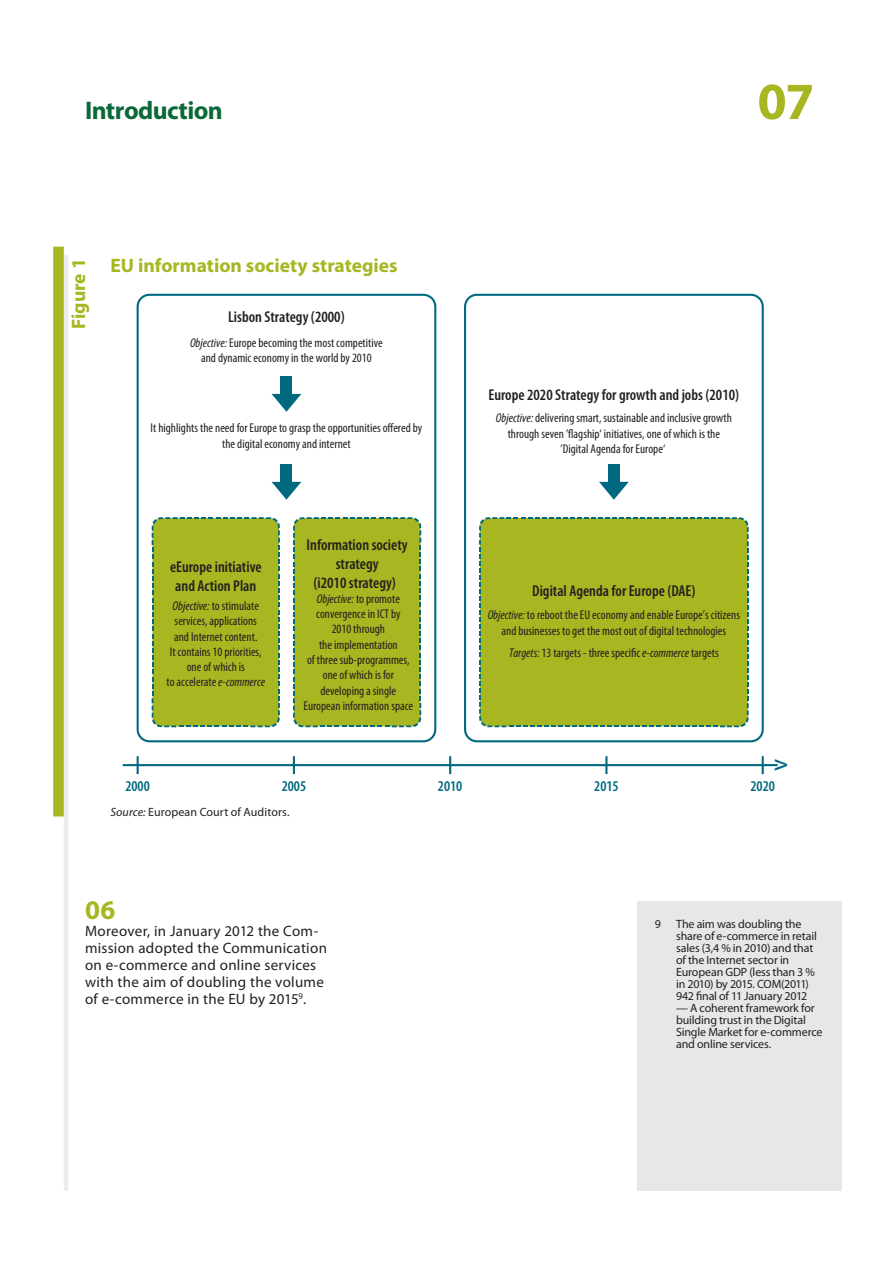
<style>
.page{position:relative;width:893px;height:1263px;background:#fff}
.page>*{position:absolute;margin:0;border:0;box-sizing:border-box;transform-origin:0 0}
.t1{font:700 52.5px "Myriad Pro";color:#a7b621}
.E_05_-_CHAP__1__TEXT{font:700 27px "Myriad Pro";color:#a7b621}
.t2{font:700 25.5px "Myriad Pro";letter-spacing:-.02em;color:#0b6938}
.t3{font:25.2px "Myriad Pro";color:#006980}
.F_02_-_BOX_TITRE_COL{font:700 19.5px "Myriad Pro";color:#a7b621}
.F_01_-_GRAPHICS_NUME{font:700 19.5px "Myriad Pro";letter-spacing:-.005em;color:#a7b621}
.t4{font:600 condensed 15.75px/18.9px "Myriad Pro";color:#231f20;text-align:center}
.E_05_-_CHAP__1__TEXT-2{font:15px/17px "Myriad Pro";letter-spacing:.02em;color:#231f20}
.t5{font:600 condensed 15px "Myriad Pro";color:#006980}
.t6{font:condensed 12.75px/15.3px "Myriad Pro";color:#231f20;text-align:center}
.E_08_-_CHAP__FOOTNOT{font:12px/12px "Myriad Pro";letter-spacing:-.015em;color:#231f20}
.F_07_-_SOURCE{font:12px "Myriad Pro";letter-spacing:.005em;color:#231f20}
.s1{font-style:italic}
</style>
<div class="page">
<hr style="left:64px;top:255px;width:4px;height:936px;background:#ebebeb">
<div style="left:638px;top:901px;width:204px;height:290px;background:#e6e7e9"></div>
<div style="left:53px;top:247px;width:11px;height:569px;background:#a7b621"></div>
<div style="left:293px;top:517px;width:128px;height:210px;background:#a7b621"></div>
<div style="left:137px;top:294px;width:299px;height:448px;border:2px solid #006980;border-radius:12px"></div>
<div style="left:152px;top:517px;width:128px;height:210px;background:#a7b621"></div>
<hr style="left:123px;top:764px;width:655px;height:2px;background:#006980">
<svg style="left:137px;top:756px;width:2px;height:18px"></svg>
<svg style="left:293px;top:756px;width:2px;height:18px"></svg>
<svg style="left:449px;top:756px;width:2px;height:18px"></svg>
<svg style="left:605px;top:756px;width:2px;height:18px"></svg>
<svg style="left:762px;top:756px;width:2px;height:18px"></svg>
<div style="left:280px;top:376px;width:12px;height:24px;background:#006980"></div>
<svg style="left:272px;top:394px;width:29px;height:18px"></svg>
<div style="left:280px;top:464px;width:12px;height:24px;background:#006980"></div>
<svg style="left:272px;top:482px;width:29px;height:18px"></svg>
<div style="left:464px;top:294px;width:300px;height:448px;border:2px solid #006980;border-radius:12px"></div>
<div style="left:608px;top:464px;width:12px;height:24px;background:#006980"></div>
<svg style="left:599px;top:482px;width:30px;height:18px"></svg>
<div style="left:479px;top:517px;width:270px;height:210px;background:#a7b621"></div>
<h3 class="t2" style="left:85px;top:94px;width:139px">Introduction</h3>
<p class="F_01_-_GRAPHICS_NUME" style="left:66px;top:329px;width:72px;rotate:-90deg">Figure 1</p>
<p class="F_02_-_BOX_TITRE_COL" style="left:111px;top:253px;width:289px">EU information society strategies</p>
<p class="t4" style="left:228px;top:308px;width:118px">Lisbon Strategy (2000)</p>
<p class="t6" style="left:190px;top:336px;width:194px"><span class="s1">Objective:</span> Europe becoming the most competitive and dynamic economy in the world by 2010</p>
<p class="t6" style="left:151px;top:421px;width:273px">It highlights the need for Europe to grasp the opportunities offered by the digital economy and internet</p>
<p class="t4" style="left:170px;top:558px;width:93px">eEurope initiative and Action Plan</p>
<p class="t6" style="left:167px;top:598px;width:100px"><span class="s1">Objective:</span> to stimulate services, applications and Internet content.<br>It contains 10 priorities, one of which is<br>to accelerate <span class="s1">e-commerce</span></p>
<p class="t4" style="left:307px;top:536px;width:103px">Information society strategy<br>(i2010 strategy)</p>
<p class="t6" style="left:304px;top:591px;width:111px"><span class="s1">Objective:</span> to promote convergence in ICT by<br>2010 through<br>the implementation<br>of three sub-programmes, one of which is for developing a single<br>European information space</p>
<h1 class="t1" style="left:757px;top:67px;width:58px">07</h1>
<p class="t4" style="left:489px;top:385px;width:252px">Europe 2020 Strategy for growth and jobs (2010)</p>
<p class="t6" style="left:496px;top:411px;width:237px"><span class="s1">Objective:</span> delivering smart, sustainable and inclusive growth through seven ’flagship‘ initiatives, one of which is the ’Digital Agenda for Europe‘</p>
<p class="t4" style="left:532px;top:582px;width:165px">Digital Agenda for Europe (DAE)</p>
<p class="t6" style="left:488px;top:608px;width:254px"><span class="s1">Objective:</span> to reboot the EU economy and enable Europe’s citizens and businesses to get the most out of digital technologies</p>
<p class="t6" style="left:509px;top:646px;width:211px"><span class="s1">Targets:</span> 13 targets - three specific <span class="s1">e-commerce</span> targets</p>
<p class="t3" style="left:763px;top:771px;width:14px;rotate:-90deg">v</p>
<p class="t5" style="left:125px;top:778px;width:26px">2000</p>
<p class="t5" style="left:282px;top:778px;width:26px">2005</p>
<p class="t5" style="left:438px;top:778px;width:26px">2010</p>
<p class="t5" style="left:594px;top:778px;width:26px">2015</p>
<p class="t5" style="left:750px;top:778px;width:26px">2020</p>
<p class="F_07_-_SOURCE" style="left:111px;top:805px;width:181px"><span class="s1">Source:</span> European Court of Auditors.</p>
<p class="E_05_-_CHAP__1__TEXT" style="left:85px;top:892px;width:32px">06</p>
<p class="E_05_-_CHAP__1__TEXT-2" style="left:85px;top:922px;width:243px">Moreover, in January 2012 the Com‑ mission adopted the Communication on e‑commerce and online services with the aim of doubling the volume of e‑commerce in the EU by 2015<sup>9</sup>.</p>
<p class="E_08_-_CHAP__FOOTNOT" style="left:655px;top:917px;width:8px">9</p>
<p class="E_08_-_CHAP__FOOTNOT" style="left:676px;top:917px;width:142px">The aim was doubling the share of e‑commerce in retail sales (3,4 % in 2010) and that of the Internet sector in<br>European GDP (less than 3 % in 2010) by 2015. COM(2011)<br>942 final of 11 January 2012</p>
<p class="E_08_-_CHAP__FOOTNOT" style="left:676px;top:1001px;width:148px">— A coherent framework for building trust in the Digital<br>Single Market for e‑commerce and online services.</p>
</div>
